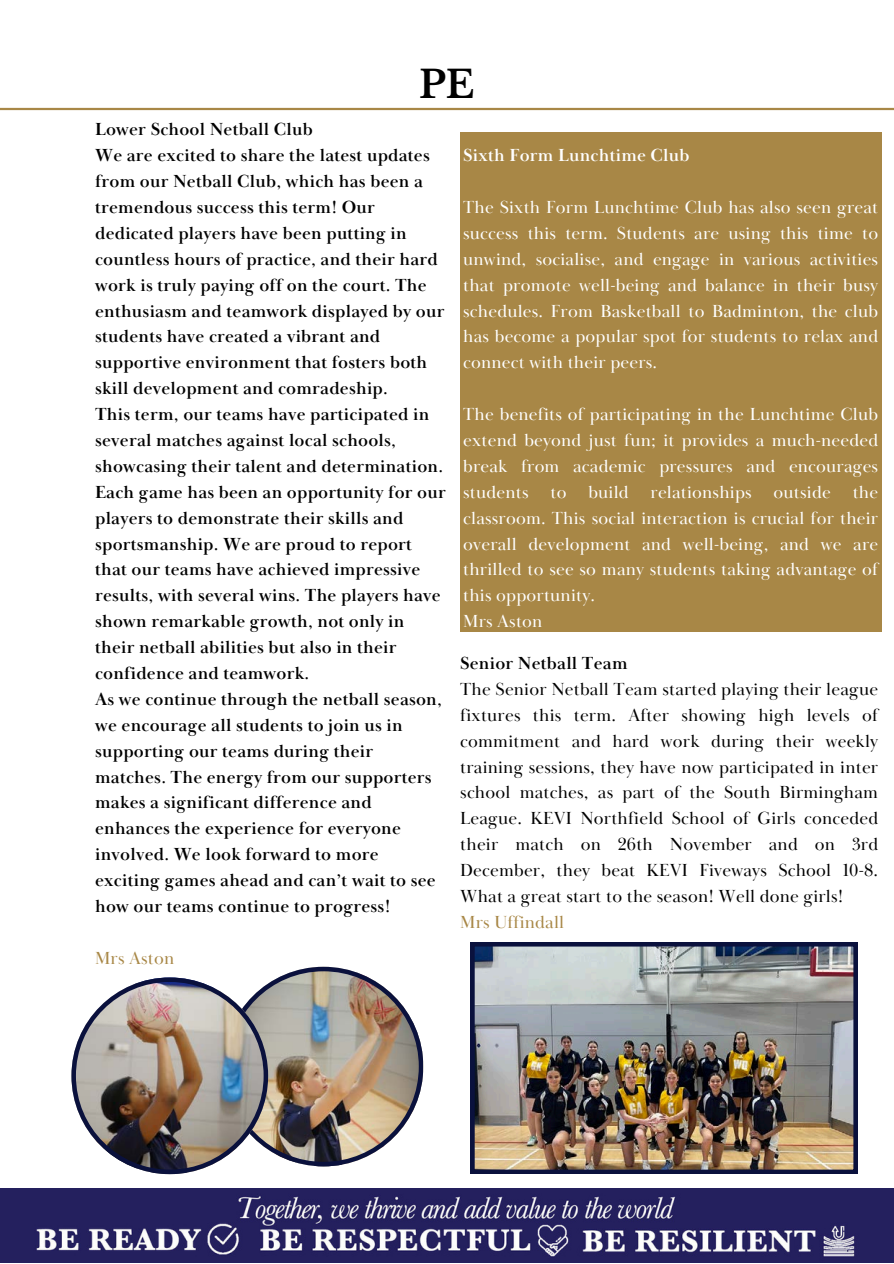
<style>
.page{position:relative;width:894px;height:1264px;background:#fff}
.page>*{position:absolute;margin:0;border:0;box-sizing:border-box;transform-origin:0 0}
.t1{font:700 37.5px "Libre Baskerville";color:#000}
.t2{font:700 18px/25.8px "Baskerville Display PT";letter-spacing:.01em;color:#000}
.t3{font:18px/25.8px "Baskerville Display PT";letter-spacing:.01em;color:#fff;text-align:justify}
.t4{font:18px/25.8px "Baskerville Display PT";letter-spacing:.01em;color:#000;text-align:justify}
.t5{font:700 18px "Baskerville Display PT";letter-spacing:.01em;color:#fff}
.t6{font:18px "Baskerville Display PT";letter-spacing:.01em;color:#a88746}
</style>
<div class="page">
<div style="left:460px;top:132px;width:421px;height:499px;background:#a88746"></div>
<hr style="left:0;top:108px;width:893px;height:2px;background:#a88746">
<img style="left:0;top:1188px;width:893px;height:74px">
<img style="left:470px;top:942px;width:387px;height:231px">
<img style="left:71px;top:966px;width:352px;height:208px">
<p class="t1" style="left:419px;top:61px;width:57px">PE</p>
<h1 class="t2" style="left:95px;top:117px;width:352px">Lower School Netball Club<br>We are excited to share the latest updates from our Netball Club, which has been a tremendous success this term! Our dedicated players have been putting in countless hours of practice, and their hard work is truly paying off on the court. The enthusiasm and teamwork displayed by our students have created a vibrant and supportive environment that fosters both skill development and comradeship.<br>This term, our teams have participated in several matches against local schools, showcasing their talent and determination.<br>Each game has been an opportunity for our players to demonstrate their skills and sportsmanship. We are proud to report that our teams have achieved impressive results, with several wins. The players have shown remarkable growth, not only in their netball abilities but also in their confidence and teamwork.<br>As we continue through the netball season, we encourage all students to join us in supporting our teams during their matches. The energy from our supporters makes a significant difference and enhances the experience for everyone involved. We look forward to more exciting games ahead and can’t wait to see how our teams continue to progress!</h1>
<p class="t6" style="left:95px;top:946px;width:81px">Mrs Aston</p>
<p class="t5" style="left:463px;top:144px;width:228px">Sixth Form Lunchtime Club</p>
<h2 class="t3" style="left:463px;top:195px;width:416px">The Sixth Form Lunchtime Club has also seen great success this term. Students are using this time to unwind, socialise, and engage in various activities that promote well-being and balance in their busy schedules. From Basketball to Badminton, the club has become a popular spot for students to relax and connect with their peers.</h2>
<p class="t3" style="left:463px;top:402px;width:416px">The benefits of participating in the Lunchtime Club extend beyond just fun; it provides a much-needed break from academic pressures and encourages students to build relationships outside the classroom. This social interaction is crucial for their overall development and well-being, and we are thrilled to see so many students taking advantage of this opportunity.</p>
<p class="t3" style="left:463px;top:609px;width:81px">Mrs Aston</p>
<p class="t2" style="left:460px;top:651px;width:169px">Senior Netball Team</p>
<p class="t4" style="left:460px;top:676px;width:419px">The Senior Netball Team started playing their league fixtures this term. After showing high levels of commitment and hard work during their weekly training sessions, they have now participated in inter school matches, as part of the South Birmingham League. KEVI Northfield School of Girls conceded their match on 26th November and on 3rd December, they beat KEVI Fiveways School 10-8.<br>What a great start to the season! Well done girls!</p>
<p class="t6" style="left:460px;top:911px;width:105px">Mrs Uffindall</p>
</div>
